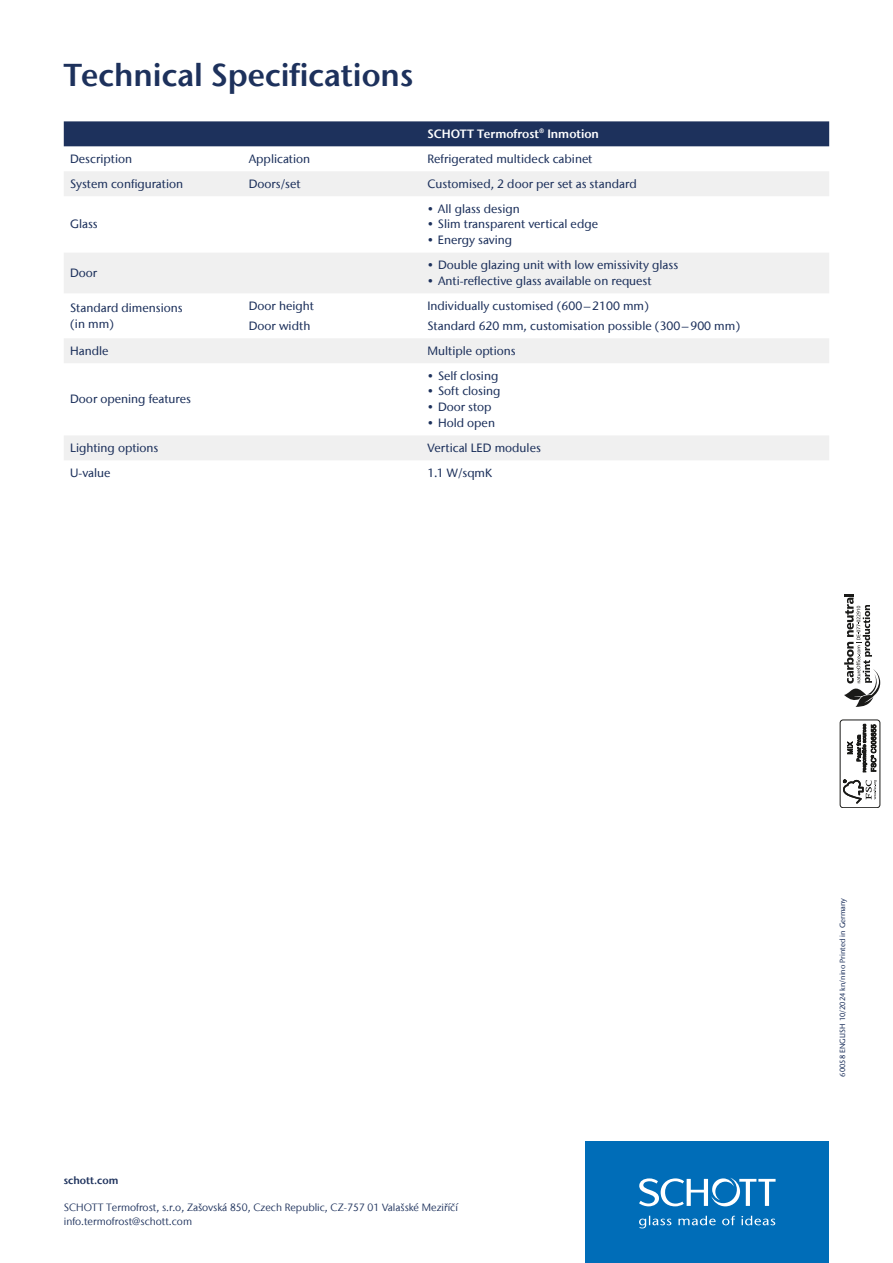
<style>
.page{position:relative;width:893px;height:1263px;background:#fff}
.page>*{position:absolute;margin:0;border:0;box-sizing:border-box;transform-origin:0 0}
.t1{font:600 31.5px "Stone Sans IIITC Com";color:#1d315c}
.t2{font:500 12px/20px "Stone Sans IIITC Com";color:#1d315c}
.t3{font:600 12px "Stone Sans IIITC Com";color:#fff}
.t4{font:10.5px/13.5px "Stone Sans IIITC Com";color:#1d315c}
.t5{font:600 10.5px "Stone Sans IIITC Com";color:#1d315c}
.t6{font:500 7.5px "Stone Sans IIITC Com";color:#1d315c}
</style>
<div class="page">
<div style="left:585px;top:1141px;width:244px;height:122px;background:#006db8"></div>
<svg style="left:639px;top:1178px;width:137px;height:50px"></svg>
<svg style="left:844px;top:594px;width:36px;height:113px"></svg>
<div style="left:840px;top:720px;width:40px;height:88px;border:1px solid #1a1a18;border-radius:3px"></div>
<svg style="left:843px;top:780px;width:34px;height:24px"></svg>
<svg style="left:847px;top:723px;width:29px;height:49px"></svg>
<div style="left:64px;top:121px;width:765px;height:25px;background:#1d315c"></div>
<svg style="left:64px;top:171px;width:765px;height:289px"></svg>
<h1 class="t1" style="left:64px;top:55px;width:351px">Technical Specifications</h1>
<p class="t3" style="left:427px;top:126px;width:173px">SCHOTT Termofrost® Inmotion</p>
<p class="t2" style="left:70px;top:148px;width:63px">Description</p>
<p class="t2" style="left:249px;top:148px;width:63px">Application</p>
<p class="t2" style="left:427px;top:148px;width:167px">Refrigerated multideck cabinet</p>
<p class="t2" style="left:70px;top:173px;width:115px">System configuration</p>
<p class="t2" style="left:249px;top:173px;width:53px">Doors/set</p>
<p class="t2" style="left:427px;top:173px;width:211px">Customised, 2 door per set as standard</p>
<p class="t2" style="left:70px;top:214px;width:29px">Glass</p>
<p class="t2" style="left:427px;top:198px;width:94px">• All glass design</p>
<p class="t2" style="left:427px;top:214px;width:172px">• Slim transparent vertical edge</p>
<p class="t2" style="left:427px;top:230px;width:86px">• Energy saving</p>
<p class="t2" style="left:70px;top:263px;width:29px">Door</p>
<p class="t2" style="left:427px;top:255px;width:252px">• Double glazing unit with low emissivity glass</p>
<p class="t2" style="left:427px;top:270px;width:226px">• Anti-reflective glass available on request</p>
<p class="t2" style="left:70px;top:300px;width:114px;line-height:15.8px">Standard dimensions (in mm)</p>
<p class="t2" style="left:249px;top:295px;width:67px">Door height<br>Door width</p>
<p class="t2" style="left:427px;top:295px;width:314px">Individually customised (600–2100 mm)<br>Standard 620 mm, customisation possible (300–900 mm)</p>
<p class="t2" style="left:70px;top:340px;width:40px">Handle</p>
<p class="t2" style="left:427px;top:340px;width:90px">Multiple options</p>
<p class="t2" style="left:70px;top:389px;width:122px">Door opening features</p>
<p class="t2" style="left:427px;top:365px;width:72px">• Self closing</p>
<p class="t2" style="left:427px;top:381px;width:75px">• Soft closing</p>
<p class="t2" style="left:427px;top:397px;width:66px">• Door stop</p>
<p class="t2" style="left:427px;top:413px;width:69px">• Hold open</p>
<p class="t2" style="left:70px;top:437px;width:90px">Lighting options</p>
<p class="t2" style="left:427px;top:437px;width:115px">Vertical LED modules</p>
<p class="t2" style="left:70px;top:462px;width:42px">U-value</p>
<p class="t2" style="left:427px;top:462px;width:66px">1.1 W/sqmK</p>
<p class="t5" style="left:64px;top:1174px;width:56px">schott.com</p>
<p class="t4" style="left:64px;top:1201px;width:396px">SCHOTT Termofrost, s.r.o, Zašovská 850, Czech Republic, CZ-757 01 Valašské Meziříčí info.termofrost@schott.com</p>
<p class="t6" style="left:838px;top:1077px;width:180px;rotate:-90deg">60058 ENGLISH 10/2024 kn/nino Printed in Germany</p>
</div>
